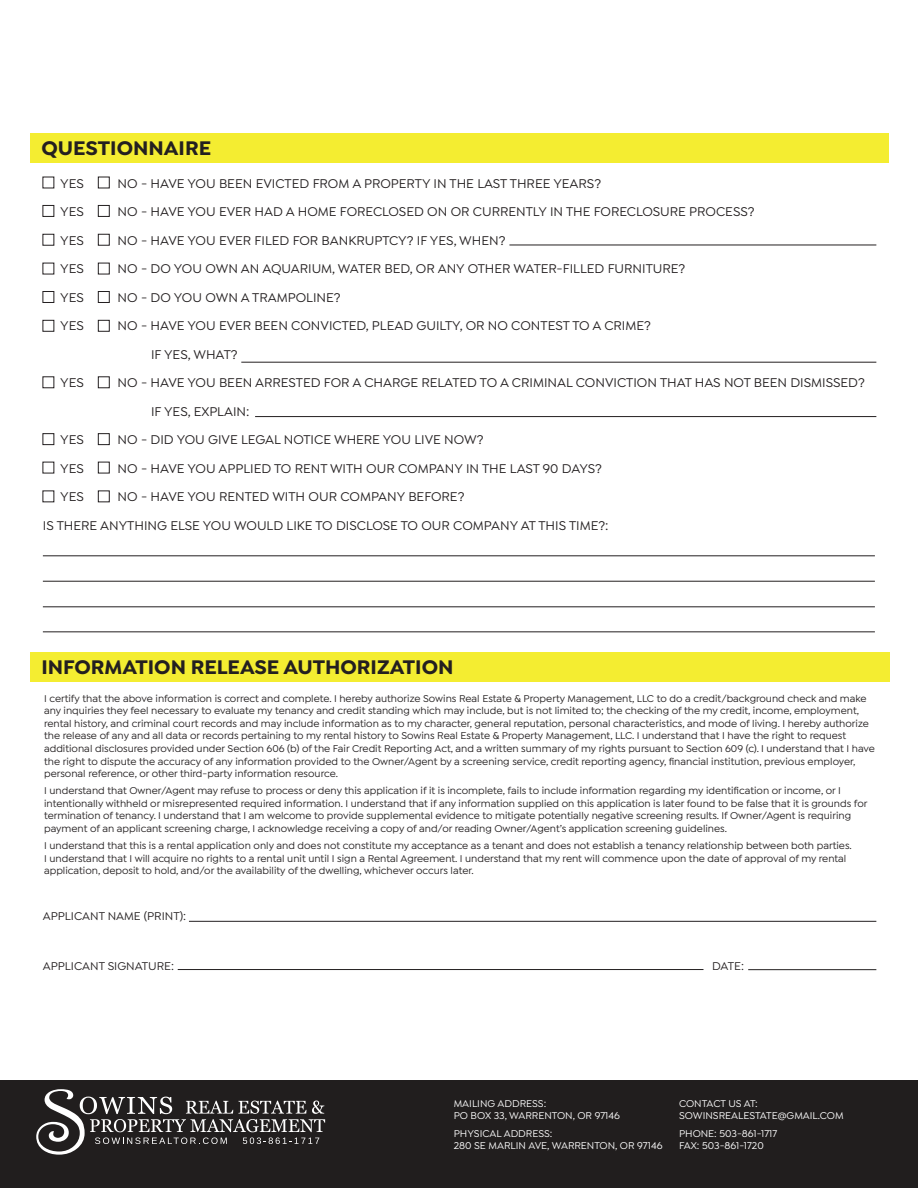
<style>
.page{position:relative;width:918px;height:1188px;background:#fff}
.page>*{position:absolute;margin:0;border:0;box-sizing:border-box;transform-origin:0 0}
.t1{font:700 21px "Isidora Sans";color:#231f20}
.t2{font:500 13.5px/28.5px "Isidora Sans";color:#231f20}
.t3{font:500 12px "Isidora Sans";color:#231f20}
.t4{font:500 10.5px/12.6px "Isidora Sans";color:#231f20}
.t5{font:500 10.5px/12.6px "Isidora Sans";color:#fff}
</style>
<div class="page">
<div style="left:0;top:1080px;width:918px;height:108px;background:#211e1e"></div>
<svg style="left:36px;top:1089px;width:289px;height:65px"></svg>
<div style="left:30px;top:652px;width:859px;height:30px;background:#f4ed31"></div>
<hr style="left:178px;top:969px;width:525px;height:1px;background:#231f20">
<hr style="left:189px;top:921px;width:687px;height:1px;background:#231f20">
<hr style="left:748px;top:969px;width:128px;height:1px;background:#231f20">
<div style="left:30px;top:133px;width:858px;height:30px;background:#f4ed31"></div>
<div style="left:43px;top:205px;width:11px;height:12px;border:1px solid #231f20"></div>
<div style="left:43px;top:234px;width:11px;height:12px;border:1px solid #231f20"></div>
<div style="left:43px;top:291px;width:11px;height:12px;border:1px solid #231f20"></div>
<div style="left:43px;top:320px;width:11px;height:12px;border:1px solid #231f20"></div>
<div style="left:43px;top:433px;width:11px;height:12px;border:1px solid #231f20"></div>
<div style="left:98px;top:177px;width:12px;height:11px;border:1px solid #231f20"></div>
<div style="left:98px;top:205px;width:12px;height:12px;border:1px solid #231f20"></div>
<div style="left:98px;top:234px;width:12px;height:12px;border:1px solid #231f20"></div>
<div style="left:98px;top:263px;width:12px;height:11px;border:1px solid #231f20"></div>
<div style="left:98px;top:291px;width:12px;height:12px;border:1px solid #231f20"></div>
<div style="left:98px;top:320px;width:12px;height:12px;border:1px solid #231f20"></div>
<div style="left:98px;top:376px;width:12px;height:12px;border:1px solid #231f20"></div>
<div style="left:98px;top:433px;width:12px;height:12px;border:1px solid #231f20"></div>
<div style="left:98px;top:462px;width:12px;height:11px;border:1px solid #231f20"></div>
<div style="left:98px;top:490px;width:12px;height:12px;border:1px solid #231f20"></div>
<hr style="left:509px;top:245px;width:367px;height:1px;background:#231f20">
<hr style="left:255px;top:416px;width:621px;height:1px;background:#231f20">
<hr style="left:241px;top:362px;width:635px;height:1px;background:#231f20">
<hr style="left:43px;top:581px;width:832px;height:1px;background:#231f20">
<hr style="left:43px;top:606px;width:832px;height:1px;background:#231f20">
<hr style="left:43px;top:555px;width:832px;height:1px;background:#231f20">
<hr style="left:43px;top:631px;width:832px;height:1px;background:#231f20">
<h1 class="t1" style="left:41px;top:135px;width:171px">QUESTIONNAIRE</h1>
<p class="t2" style="left:60px;top:169px;width:25px">YES</p>
<p class="t2" style="left:118px;top:169px;width:485px">NO - HAVE YOU BEEN EVICTED FROM A PROPERTY IN THE LAST THREE YEARS?</p>
<p class="t2" style="left:60px;top:198px;width:25px">YES</p>
<p class="t2" style="left:118px;top:198px;width:638px">NO - HAVE YOU EVER HAD A HOME FORECLOSED ON OR CURRENTLY IN THE FORECLOSURE PROCESS?</p>
<p class="t2" style="left:60px;top:226px;width:25px">YES</p>
<p class="t2" style="left:118px;top:226px;width:389px">NO - HAVE YOU EVER FILED FOR BANKRUPTCY? IF YES, WHEN?</p>
<p class="t2" style="left:60px;top:255px;width:25px">YES</p>
<p class="t2" style="left:118px;top:255px;width:569px">NO - DO YOU OWN AN AQUARIUM, WATER BED, OR ANY OTHER WATER-FILLED FURNITURE?</p>
<p class="t2" style="left:60px;top:283px;width:25px">YES</p>
<p class="t2" style="left:118px;top:283px;width:225px">NO - DO YOU OWN A TRAMPOLINE?</p>
<p class="t2" style="left:60px;top:312px;width:25px">YES</p>
<p class="t2" style="left:151px;top:312px;width:501px;text-indent:-33px">NO - HAVE YOU EVER BEEN CONVICTED, PLEAD GUILTY, OR NO CONTEST TO A CRIME?<br>IF YES, WHAT?</p>
<p class="t2" style="left:60px;top:369px;width:25px">YES</p>
<p class="t2" style="left:151px;top:369px;width:715px;text-indent:-33px">NO - HAVE YOU BEEN ARRESTED FOR A CHARGE RELATED TO A CRIMINAL CONVICTION THAT HAS NOT BEEN DISMISSED?<br>IF YES, EXPLAIN:</p>
<p class="t2" style="left:60px;top:426px;width:25px">YES</p>
<p class="t2" style="left:118px;top:426px;width:368px">NO - DID YOU GIVE LEGAL NOTICE WHERE YOU LIVE NOW?</p>
<p class="t2" style="left:60px;top:454px;width:25px">YES</p>
<p class="t2" style="left:118px;top:454px;width:486px">NO - HAVE YOU APPLIED TO RENT WITH OUR COMPANY IN THE LAST 90 DAYS?</p>
<p class="t2" style="left:60px;top:483px;width:25px">YES</p>
<p class="t2" style="left:118px;top:483px;width:348px">NO - HAVE YOU RENTED WITH OUR COMPANY BEFORE?</p>
<p class="t2" style="left:43px;top:511px;width:567px">IS THERE ANYTHING ELSE YOU WOULD LIKE TO DISCLOSE TO OUR COMPANY AT THIS TIME?:</p>
<h1 class="t1" style="left:41px;top:654px;width:414px">INFORMATION RELEASE AUTHORIZATION</h1>
<p class="t4" style="left:44px;top:692px;width:832px">I certify that the above information is correct and complete. I hereby authorize Sowins Real Estate &amp; Property Management, LLC to do a credit/background check and make any inquiries they feel necessary to evaluate my tenancy and credit standing which may include, but is not limited to; the checking of the my credit, income, employment, rental history, and criminal court records and may include information as to my character, general reputation, personal characteristics, and mode of living. I hereby authorize the release of any and all data or records pertaining to my rental history to Sowins Real Estate &amp; Property Management, LLC. I understand that I have the right to request additional disclosures provided under Section 606 (b) of the Fair Credit Reporting Act, and a written summary of my rights pursuant to Section 609 (c). I understand that I have the right to dispute the accuracy of any information provided to the Owner/Agent by a screening service, credit reporting agency, financial institution, previous employer, personal reference, or other third-party information resource.</p>
<p class="t4" style="left:44px;top:784px;width:825px">I understand that Owner/Agent may refuse to process or deny this application if it is incomplete, fails to include information regarding my identification or income, or I intentionally withheld or misrepresented required information. I understand that if any information supplied on this application is later found to be false that it is grounds for termination of tenancy. I understand that I am welcome to provide supplemental evidence to mitigate potentially negative screening results. If Owner/Agent is requiring payment of an applicant screening charge, I acknowledge receiving a copy of and/or reading Owner/Agent’s application screening guidelines.</p>
<p class="t4" style="left:44px;top:839px;width:809px">I understand that this is a rental application only and does not constitute my acceptance as a tenant and does not establish a tenancy relationship between both parties.<br>I understand that I will acquire no rights to a rental unit until I sign a Rental Agreement. I understand that my rent will commence upon the date of approval of my rental application, deposit to hold, and/or the availability of the dwelling, whichever occurs later.</p>
<p class="t3" style="left:43px;top:909px;width:145px">APPLICANT NAME (PRINT):</p>
<p class="t3" style="left:43px;top:959px;width:133px">APPLICANT SIGNATURE:</p>
<p class="t3" style="left:712px;top:959px;width:33px">DATE:</p>
<p class="t5" style="left:454px;top:1097px;width:168px">MAILING ADDRESS:<br>PO BOX 33, WARRENTON, OR 97146</p>
<p class="t5" style="left:454px;top:1127px;width:210px">PHYSICAL ADDRESS:<br>280 SE MARLIN AVE, WARRENTON, OR 97146</p>
<p class="t5" style="left:679px;top:1097px;width:166px">CONTACT US AT:<br>SOWINSREALESTATE@GMAIL.COM</p>
<p class="t5" style="left:679px;top:1127px;width:100px">PHONE: 503-861-1717<br>FAX: 503-861-1720</p>
</div>
